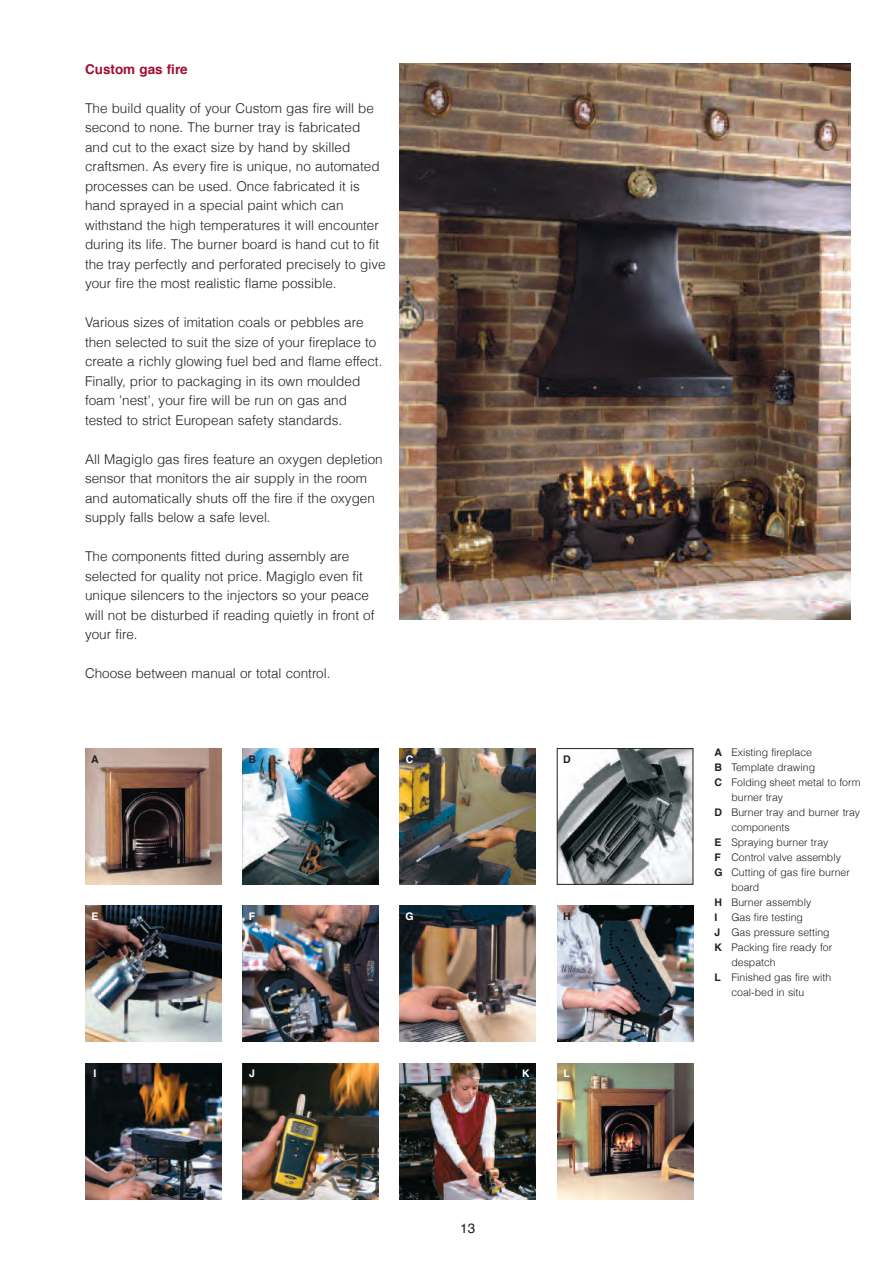
<style>
.page{position:relative;width:893px;height:1263px;background:#fff}
.page>*{position:absolute;margin:0;border:0;box-sizing:border-box;transform-origin:0 0}
.t1{font:300 13.5px/19.5px "Helvetica";color:#231f20}
.t2{font:700 13.5px "Helvetica";color:#a20e32}
.t3{font:13.5px "Helvetica";color:#231f20}
.t4{font:300 10.5px "Helvetica";color:#231f20}
.t5{font:700 10.5px "Helvetica";color:#fff}
.t6{font:700 10.5px "Helvetica";color:#231f20}
.s1{font-weight:700}
</style>
<div class="page">
<img style="left:85px;top:748px;width:136px;height:136px">
<img style="left:559px;top:750px;width:132px;height:132px">
<div style="left:557px;top:748px;width:136px;height:136px;border:1px solid #231f20"></div>
<img style="left:400px;top:748px;width:136px;height:136px">
<img style="left:400px;top:906px;width:136px;height:136px">
<img style="left:85px;top:1063px;width:136px;height:136px">
<img style="left:242px;top:1063px;width:136px;height:136px">
<img style="left:400px;top:1063px;width:136px;height:136px">
<img style="left:557px;top:1063px;width:136px;height:136px">
<img style="left:557px;top:906px;width:136px;height:136px">
<img style="left:242px;top:748px;width:136px;height:136px">
<img style="left:85px;top:906px;width:136px;height:136px">
<img style="left:242px;top:906px;width:136px;height:136px">
<img style="left:400px;top:64px;width:450px;height:555px">
<p class="t2" style="left:85px;top:64px;width:104px">Custom gas fire</p>
<p class="t1" style="left:85px;top:100px;width:302px">The build quality of your Custom gas fire will be second to none. The burner tray is fabricated and cut to the exact size by hand by skilled craftsmen. As every fire is unique, no automated processes can be used. Once fabricated it is hand sprayed in a special paint which can withstand the high temperatures it will encounter during its life. The burner board is hand cut to fit the tray perfectly and perforated precisely to give your fire the most realistic flame possible.</p>
<p class="t1" style="left:85px;top:314px;width:299px">Various sizes of imitation coals or pebbles are then selected to suit the size of your fireplace to create a richly glowing fuel bed and flame effect.<br>Finally, prior to packaging in its own moulded foam 'nest', your fire will be run on gas and tested to strict European safety standards.</p>
<p class="t1" style="left:85px;top:450px;width:299px">All Magiglo gas fires feature an oxygen depletion sensor that monitors the air supply in the room and automatically shuts off the fire if the oxygen supply falls below a safe level.</p>
<p class="t1" style="left:85px;top:548px;width:291px">The components fitted during assembly are selected for quality not price. Magiglo even fit unique silencers to the injectors so your peace will not be disturbed if reading quietly in front of your fire.</p>
<p class="t1" style="left:85px;top:665px;width:247px">Choose between manual or total control.</p>
<p class="t6" style="left:91px;top:755px;width:9px">a</p>
<p class="t6" style="left:248px;top:755px;width:9px">B</p>
<p class="t5" style="left:406px;top:755px;width:9px">C</p>
<p class="t6" style="left:563px;top:755px;width:9px">d</p>
<p class="t5" style="left:91px;top:912px;width:9px">e</p>
<p class="t5" style="left:249px;top:912px;width:8px">F</p>
<p class="t5" style="left:405px;top:912px;width:10px">G</p>
<p class="t6" style="left:563px;top:912px;width:9px">h</p>
<p class="t5" style="left:93px;top:1069px;width:4px">i</p>
<p class="t5" style="left:249px;top:1069px;width:7px">J</p>
<p class="t5" style="left:522px;top:1069px;width:9px">K</p>
<p class="t5" style="left:564px;top:1069px;width:8px">L</p>
<p class="t3" style="left:460px;top:1222px;width:17px">13</p>
<p class="t4" style="left:714px;top:748px;width:99px"><span class="s1">a</span> Existing fireplace</p>
<p class="t4" style="left:714px;top:763px;width:102px"><span class="s1">B</span> Template drawing</p>
<p class="t4" style="left:714px;top:778px;width:148px"><span class="s1">C</span> Folding sheet metal to form</p>
<p class="t4" style="left:731px;top:793px;width:53px">burner tray</p>
<p class="t4" style="left:714px;top:808px;width:147px"><span class="s1">d</span> Burner tray and burner tray</p>
<p class="t4" style="left:731px;top:823px;width:60px">components</p>
<p class="t4" style="left:714px;top:838px;width:116px"><span class="s1">e</span> Spraying burner tray</p>
<p class="t4" style="left:714px;top:853px;width:128px"><span class="s1">F</span> Control valve assembly</p>
<p class="t4" style="left:714px;top:868px;width:137px"><span class="s1">G</span> Cutting of gas fire burner</p>
<p class="t4" style="left:731px;top:883px;width:29px">board</p>
<p class="t4" style="left:714px;top:898px;width:98px"><span class="s1">h</span> Burner assembly</p>
<p class="t6" style="left:714px;top:913px;width:4px">i</p>
<p class="t4" style="left:731px;top:913px;width:73px">Gas fire testing</p>
<p class="t4" style="left:714px;top:928px;width:117px"><span class="s1">J</span> Gas pressure setting</p>
<p class="t4" style="left:714px;top:943px;width:119px"><span class="s1">K</span> Packing fire ready for</p>
<p class="t4" style="left:731px;top:958px;width:46px">despatch</p>
<p class="t4" style="left:714px;top:973px;width:118px"><span class="s1">L</span> Finished gas fire with</p>
<p class="t4" style="left:731px;top:988px;width:74px">coal-bed in situ</p>
</div>
